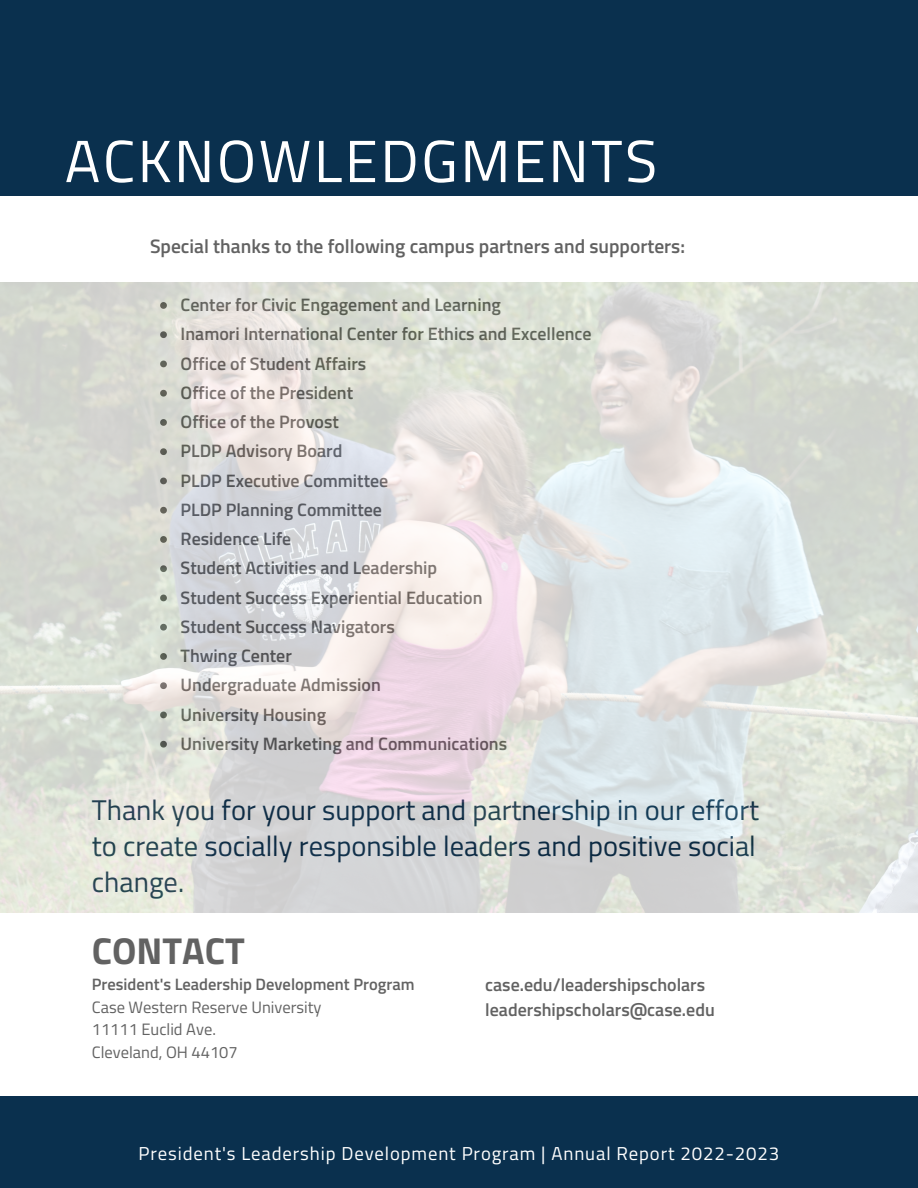
<style>
.page{position:relative;width:918px;height:1188px;background:#fff}
.page>*{position:absolute;margin:0;border:0;box-sizing:border-box;transform-origin:0 0}
.t1{font:59.55px "Titillium Web";letter-spacing:.04em;color:#fff}
.t2{font:700 37.5px "Titillium Web";color:#626262}
.t3{font:28.5px/36px "Titillium Web";color:#0a304e;text-align:justify}
.t4{font:600 19.5px "Titillium Web";color:#626262}
.t5{font:18.75px "Titillium Web";letter-spacing:.045em;color:#fff}
.t6{font:600 18px "Titillium Web";color:#626262}
.t7{font:16.5px "Titillium Web";color:#626262}
.t8{font:600 16.5px "Titillium Web";color:#626262}
</style>
<div class="page">
<div style="left:0;top:0;width:918px;height:196px;background:#0a304e"></div>
<div style="left:0;top:1096px;width:918px;height:92px;background:#0a304e"></div>
<img style="left:0;top:283px;width:918px;height:630px">
<p class="t1" style="left:65px;top:115px;width:594px">ACKNOWLEDGMENTS</p>
<p class="t4" style="left:150px;top:230px;width:537px">Special thanks to the following campus partners and supporters:</p>
<p class="t6" style="left:181px;top:291px;width:322px">Center for Civic Engagement and Learning</p>
<p class="t6" style="left:181px;top:320px;width:413px">Inamori International Center for Ethics and Excellence</p>
<p class="t6" style="left:181px;top:349px;width:187px">Office of Student Affairs</p>
<p class="t6" style="left:181px;top:378px;width:174px">Office of the President</p>
<p class="t6" style="left:181px;top:408px;width:160px">Office of the Provost</p>
<p class="t6" style="left:181px;top:437px;width:163px">PLDP Advisory Board</p>
<p class="t6" style="left:181px;top:466px;width:209px">PLDP Executive Committee</p>
<p class="t6" style="left:181px;top:495px;width:203px">PLDP Planning Committee</p>
<p class="t6" style="left:181px;top:525px;width:112px">Residence Life</p>
<p class="t6" style="left:181px;top:554px;width:258px">Student Activities and Leadership</p>
<p class="t6" style="left:181px;top:583px;width:303px">Student Success Experiential Education</p>
<p class="t6" style="left:181px;top:612px;width:216px">Student Success Navigators</p>
<p class="t6" style="left:181px;top:642px;width:113px">Thwing Center</p>
<p class="t6" style="left:181px;top:671px;width:202px">Undergraduate Admission</p>
<p class="t6" style="left:181px;top:700px;width:147px">University Housing</p>
<p class="t6" style="left:181px;top:729px;width:328px">University Marketing and Communications</p>
<p class="t3" style="left:92px;top:792px;width:669px">Thank you for your support and partnership in our effort to create socially responsible leaders and positive social change.</p>
<p class="t2" style="left:92px;top:922px;width:155px">CONTACT</p>
<p class="t8" style="left:92px;top:972px;width:324px">President's Leadership Development Program</p>
<p class="t7" style="left:92px;top:994px;width:231px">Case Western Reserve University</p>
<p class="t7" style="left:92px;top:1017px;width:126px">11111 Euclid Ave.</p>
<p class="t7" style="left:92px;top:1039px;width:147px">Cleveland, OH 44107</p>
<p class="t6" style="left:485px;top:971px;width:222px">case.edu/leadershipscholars</p>
<p class="t6" style="left:485px;top:996px;width:231px">leadershipscholars@case.edu</p>
<p class="t5" style="left:139px;top:1139px;width:642px">President's Leadership Development Program | Annual Report 2022-2023</p>
</div>
